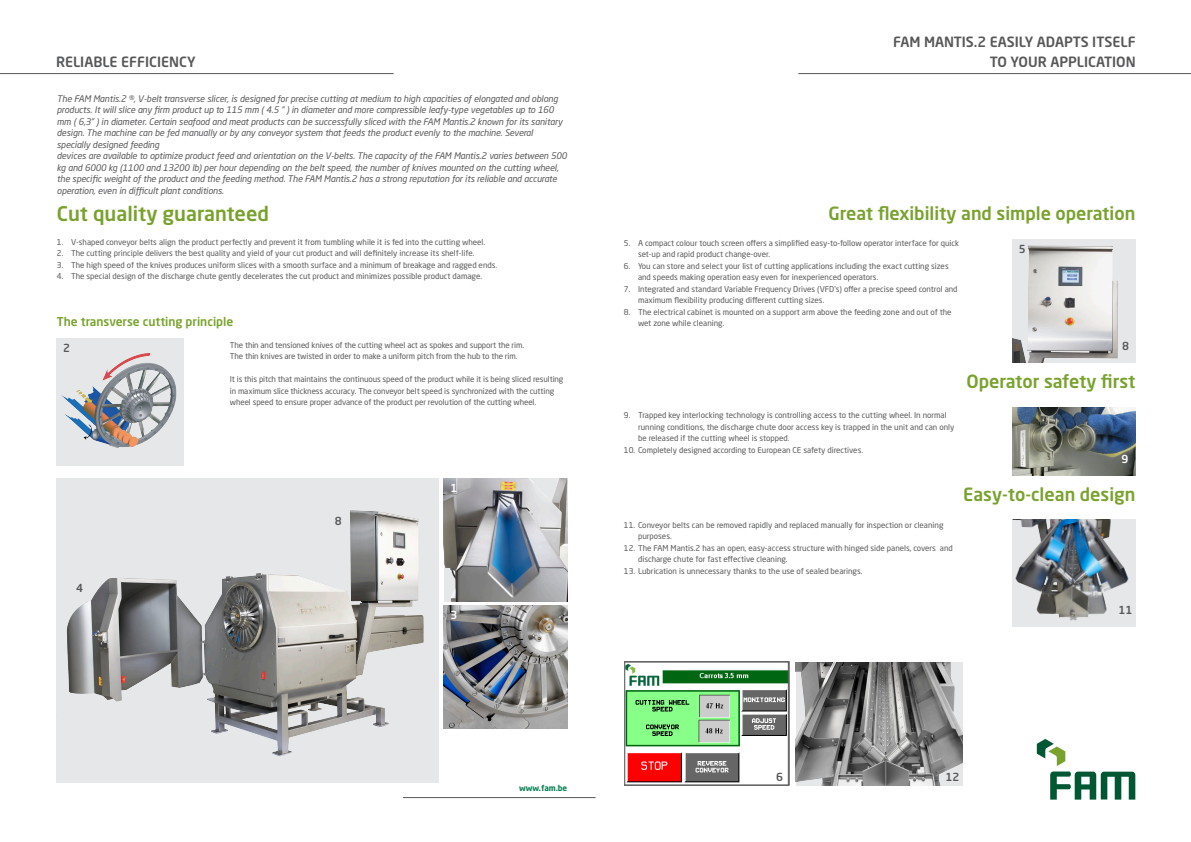
<style>
.page{position:relative;width:1191px;height:842px;background:#fff}
.page>*{position:absolute;margin:0;border:0;box-sizing:border-box;transform-origin:0 0}
.dark_green_title_lef{font:500 20px "Neo Sans Pro";color:#78a22d}
.dark_green_title_rig{font:500 18px "Neo Sans Pro";color:#78a22d}
.grey_title_and_light{font:500 14px/20px "Neo Sans Pro";color:#57585a;text-align:right}
.dark_green_title_lef-2{font:500 12px "Neo Sans Pro";color:#78a22d}
.Photo_number{font:500 11px "Neo Sans Pro";color:#57585a}
.Photo_number-2{font:500 11px "Neo Sans Pro";color:#fff}
.introduction{font:italic 9px/11.5px "Neo Sans Pro";letter-spacing:-.01em;color:#57585a}
.body_intend{font:8px/11.5px "Neo Sans Pro";color:#57585a}
.body{font:8px/11.5px "Neo Sans Pro";letter-spacing:-.01em;color:#57585a}
.www{font:700 8px "Neo Sans Pro";letter-spacing:-.01em;color:#0b8256}
</style>
<div class="page">
<hr style="left:403px;top:797px;width:192px;height:1px;background:#57585a">
<svg style="left:1036px;top:739px;width:99px;height:61px"></svg>
<div style="left:57px;top:339px;width:127px;height:127px;background:#e6e7e9"></div>
<img style="left:61px;top:353px;width:89px;height:88px">
<img style="left:444px;top:606px;width:123px;height:122px">
<img style="left:444px;top:478px;width:123px;height:123px">
<svg style="left:626px;top:663px;width:161px;height:120px"></svg>
<div style="left:624px;top:661px;width:165px;height:124px;border:1px solid #57585a"></div>
<img style="left:795px;top:662px;width:167px;height:123px">
<img style="left:1012px;top:407px;width:123px;height:69px">
<img style="left:1012px;top:520px;width:123px;height:107px">
<div style="left:57px;top:478px;width:382px;height:305px;background:#e6e7e9"></div>
<img style="left:66px;top:510px;width:358px;height:247px">
<img style="left:1012px;top:239px;width:123px;height:124px">
<hr style="left:0;top:73px;width:394px;height:1px;background:#57585a">
<hr style="left:798px;top:73px;width:393px;height:1px;background:#57585a">
<p class="grey_title_and_light" style="left:56px;top:52px;width:141px">RELIABLE EFFICIENCY</p>
<p class="introduction" style="left:57px;top:93px;width:512px">The FAM Mantis.2 ®, V-belt transverse slicer, is designed for precise cutting at medium to high capacities of elongated and oblong products. It will slice any firm product up to 115 mm ( 4.5 “ ) in diameter and more compressible leafy-type vegetables up to 160 mm ( 6,3” ) in diameter. Certain seafood and meat products can be successfully sliced with the FAM Mantis.2 known for its sanitary design. The machine can be fed manually or by any conveyor system that feeds the product evenly to the machine. Several specially designed feeding<br>devices are available to optimize product feed and orientation on the V-belts. The capacity of the FAM Mantis.2 varies between 500 kg and 6000 kg (1100 and 13200 lb) per hour depending on the belt speed, the number of knives mounted on the cutting wheel, the specific weight of the product and the feeding method. The FAM Mantis.2 has a strong reputation for its reliable and accurate operation, even in difficult plant conditions.</p>
<p class="dark_green_title_lef" style="left:57px;top:201px;width:214px">Cut quality guaranteed</p>
<p class="body_intend" style="left:57px;top:236px;width:430px">1. V-shaped conveyor belts align the product perfectly and prevent it from tumbling while it is fed into the cutting wheel.</p>
<p class="body_intend" style="left:57px;top:247px;width:419px">2. The cutting principle delivers the best quality and yield of your cut product and will definitely increase its shelf-life.</p>
<p class="body_intend" style="left:57px;top:259px;width:442px">3. The high speed of the knives produces uniform slices with a smooth surface and a minimum of breakage and ragged ends.</p>
<p class="body_intend" style="left:57px;top:270px;width:427px">4. The special design of the discharge chute gently decelerates the cut product and minimizes possible product damage.</p>
<p class="dark_green_title_lef-2" style="left:57px;top:314px;width:178px">The transverse cutting principle</p>
<p class="body" style="left:230px;top:339px;width:296px">The thin and tensioned knives of the cutting wheel act as spokes and support the rim.</p>
<p class="body" style="left:230px;top:350px;width:289px">The thin knives are twisted in order to make a uniform pitch from the hub to the rim.</p>
<p class="body" style="left:230px;top:373px;width:335px">It is this pitch that maintains the continuous speed of the product while it is being sliced resulting in maximum slice thickness accuracy. The conveyor belt speed is synchronized with the cutting wheel speed to ensure proper advance of the product per revolution of the cutting wheel.</p>
<p class="Photo_number" style="left:63px;top:341px;width:8px">2</p>
<p class="Photo_number" style="left:76px;top:581px;width:8px">4</p>
<p class="Photo_number" style="left:335px;top:514px;width:8px">8</p>
<p class="Photo_number-2" style="left:450px;top:481px;width:8px">1</p>
<p class="Photo_number-2" style="left:450px;top:608px;width:8px">3</p>
<p class="grey_title_and_light" style="left:893px;top:32px;width:244px">FAM MANTIS.2 EASILY ADAPTS ITSELF<br>TO YOUR APPLICATION</p>
<p class="dark_green_title_rig" style="left:828px;top:202px;width:308px">Great flexibility and simple operation</p>
<p class="body_intend" style="left:638px;top:237px;width:322px;text-indent:-14px">5. A compact colour touch screen offers a simplified easy-to-follow operator interface for quick set-up and rapid product change-over.</p>
<p class="body_intend" style="left:638px;top:260px;width:312px;text-indent:-14px">6. You can store and select your list of cutting applications including the exact cutting sizes and speeds making operation easy even for inexperienced operators.</p>
<p class="body_intend" style="left:638px;top:283px;width:321px;text-indent:-14px">7. Integrated and standard Variable Frequency Drives (VFD’s) offer a precise speed control and maximum flexibility producing different cutting sizes.</p>
<p class="body_intend" style="left:638px;top:306px;width:315px;text-indent:-14px">8. The electrical cabinet is mounted on a support arm above the feeding zone and out of the wet zone while cleaning.</p>
<p class="Photo_number" style="left:1018px;top:242px;width:8px">5</p>
<p class="Photo_number" style="left:1122px;top:339px;width:8px">8</p>
<p class="body_intend" style="left:638px;top:410px;width:318px;text-indent:-14px">9. Trapped key interlocking technology is controlling access to the cutting wheel. In normal running conditions, the discharge chute door access key is trapped in the unit and can only be released if the cutting wheel is stopped.</p>
<p class="body_intend" style="left:624px;top:444px;width:241px">10. Completely designed according to European CE safety directives.</p>
<p class="dark_green_title_rig" style="left:966px;top:370px;width:170px">Operator safety first</p>
<p class="Photo_number-2" style="left:1121px;top:452px;width:8px">9</p>
<p class="body_intend" style="left:638px;top:519px;width:307px;text-indent:-14px">11. Conveyor belts can be removed rapidly and replaced manually for inspection or cleaning purposes.</p>
<p class="body_intend" style="left:638px;top:542px;width:316px;text-indent:-14px">12. The FAM Mantis.2 has an open, easy-access structure with hinged side panels, covers and discharge chute for fast effective cleaning.</p>
<p class="body_intend" style="left:624px;top:565px;width:240px">13. Lubrication is unnecessary thanks to the use of sealed bearings.</p>
<p class="dark_green_title_rig" style="left:963px;top:482px;width:174px">Easy-to-clean design</p>
<p class="Photo_number" style="left:1118px;top:603px;width:15px">11</p>
<p class="www" style="left:519px;top:783px;width:50px">www.fam.be</p>
<p class="Photo_number" style="left:776px;top:769px;width:8px">6</p>
<p class="Photo_number" style="left:945px;top:770px;width:15px">12</p>
</div>
